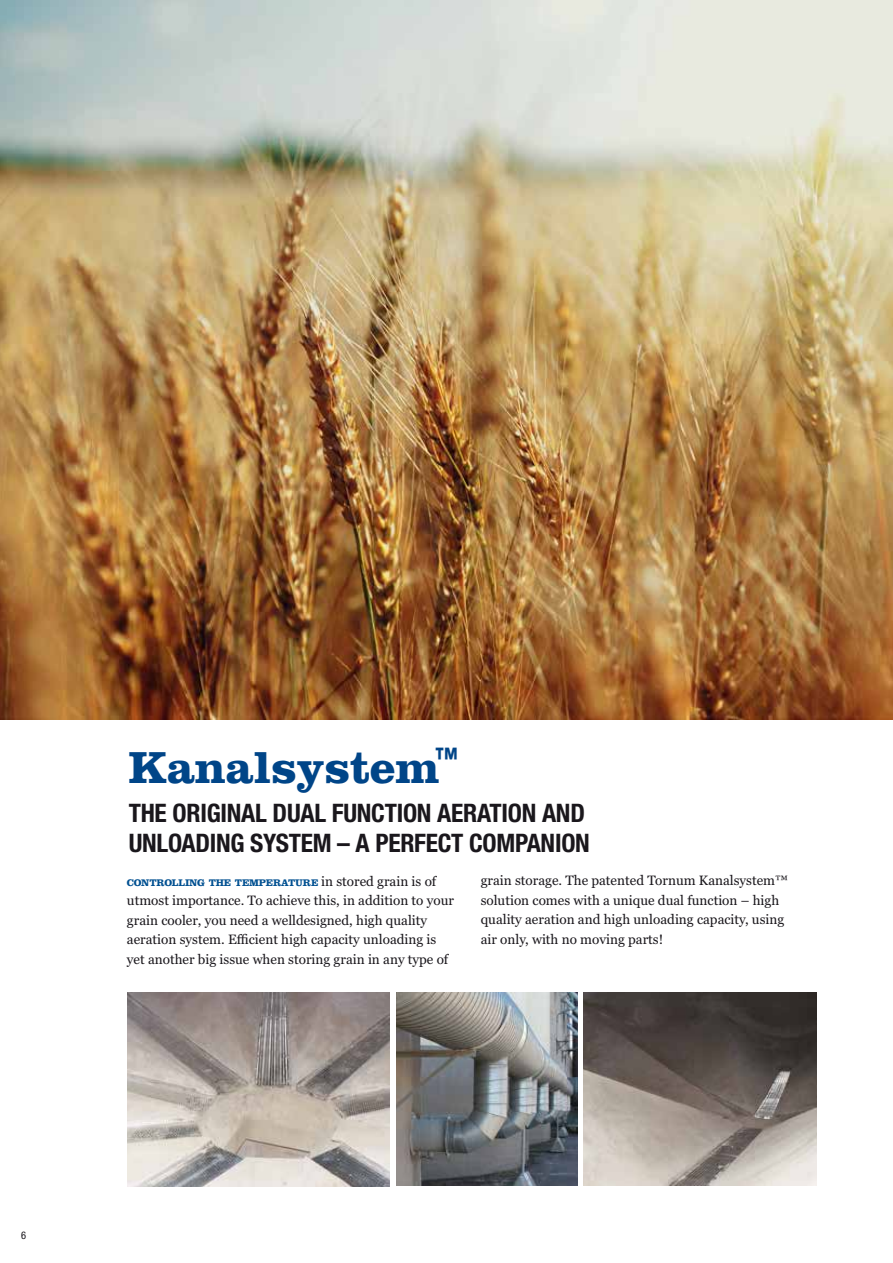
<style>
.page{position:relative;width:893px;height:1263px;background:#fff}
.page>*{position:absolute;margin:0;border:0;box-sizing:border-box;transform-origin:0 0}
.t1{font:700 46.5px "Clarendon";letter-spacing:-.01em;color:#004588}
.t2{font:700 condensed 25.5px/30px "Helvetica Neue LT Pro";letter-spacing:-.01em;color:#1a171c}
.t3{font:13.5px/19.5px "Georgia Pro";color:#1a171c}
.t4{font:condensed 10.5px "Helvetica Neue LT Pro";color:#1a171c}
.t5{font:700 10.05px "Clarendon";letter-spacing:-.015em;color:#005091}
.s1{font-family:"Georgia Pro";font-weight:400;font-size:13.5px;color:#1a171c}
</style>
<div class="page">
<img style="left:396px;top:992px;width:181px;height:194px">
<img style="left:583px;top:992px;width:233px;height:194px">
<img style="left:127px;top:992px;width:263px;height:194px">
<img style="left:0;top:0;width:893px;height:719px">
<h1 class="t1" style="left:129px;top:739px;width:330px">Kanalsystem<sup>™</sup></h1>
<h2 class="t2" style="left:129px;top:798px;width:463px">THE ORIGINAL DUAL FUNCTION AERATION AND<br>UNLOADING SYSTEM – A PERFECT COMPANION</h2>
<p class="t5" style="left:127px;top:876px;width:311px">CONTROLLING THE TEMPERATURE <span class="s1">in stored grain is of</span></p>
<p class="t3" style="left:127px;top:891px;width:329px">utmost importance. To achieve this, in addition to your grain cooler, you need a welldesigned, high quality aeration system. Efficient high capacity unloading is yet another big issue when storing grain in any type of</p>
<p class="t3" style="left:481px;top:871px;width:309px">grain storage. The patented Tornum Kanalsystem™ solution comes with a unique dual function – high quality aeration and high unloading capacity, using air only, with no moving parts!</p>
<p class="t4" style="left:21px;top:1229px;width:7px">6</p>
</div>
